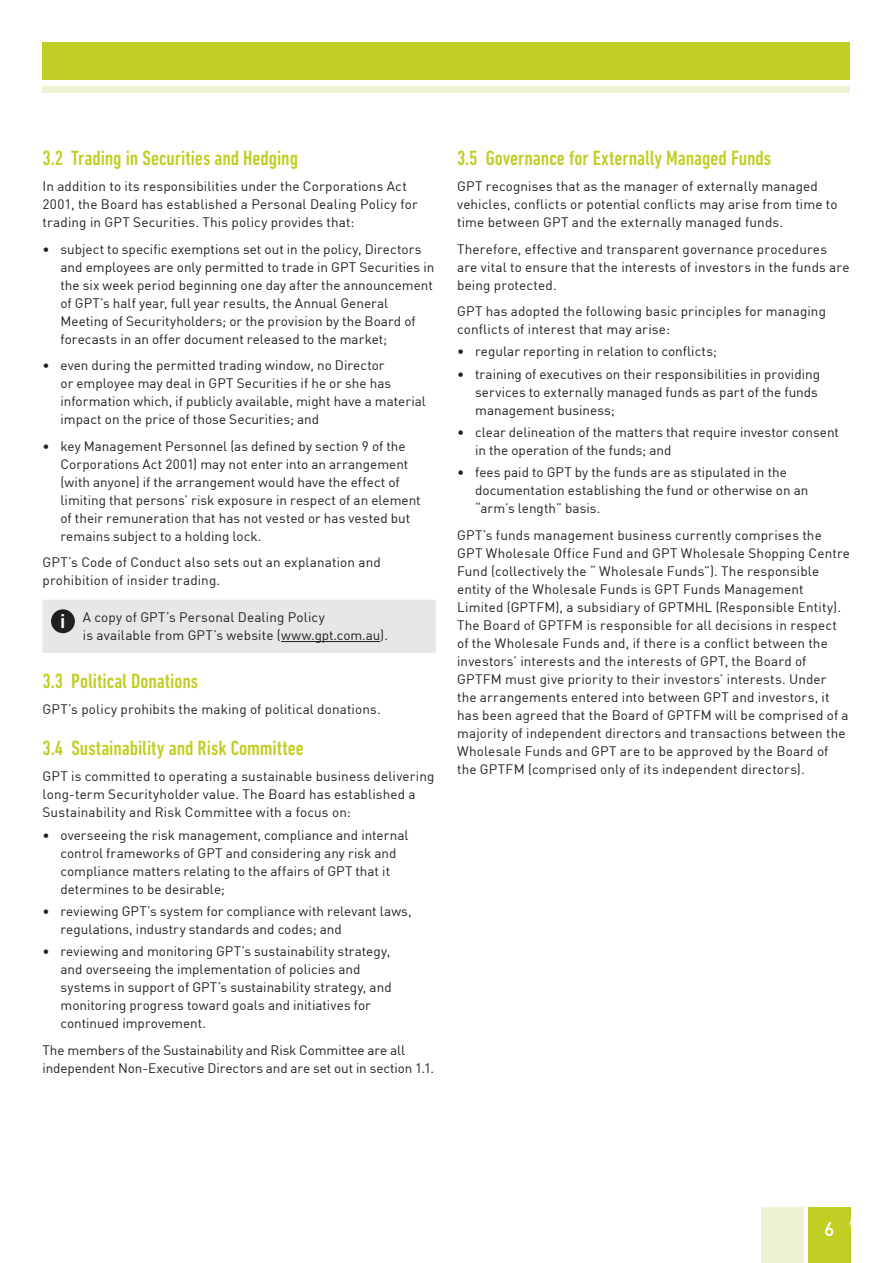
<style>
.page{position:relative;width:893px;height:1263px;background:#fff}
.page>*{position:absolute;margin:0;border:0;box-sizing:border-box;transform-origin:0 0}
.t1{font:500 condensed 21px "DIN Next LT Pro";letter-spacing:-.005em;color:#c1ce23}
.t2{font:500 19.5px "DIN";color:#fff}
.t3{font:13.5px/18px "DIN";letter-spacing:.005em;color:#231f20}
.t4{font:700 13.5px "DIN";color:#fff}
.s1{font-weight:700;font-size:19.35px;color:#fff}
</style>
<div class="page">
<div style="left:43px;top:43px;width:807px;height:37px;background:#c1ce23"></div>
<div style="left:43px;top:87px;width:807px;height:6px;background:#f0f3d3"></div>
<div style="left:43px;top:600px;width:393px;height:53px;background:#e6e7e9"></div>
<div style="left:51px;top:609px;width:24px;height:24px;background:#231f20;border-radius:50%"></div>
<hr style="left:281px;top:641px;width:99px;height:1px;background:#231f20">
<div style="left:808px;top:1208px;width:42px;height:55px;background:#c1ce23"></div>
<div style="left:761px;top:1208px;width:43px;height:55px;background:#f0f3d3"></div>
<h1 class="t1" style="left:43px;top:146px;width:257px">3.2 Trading in Securities and Hedging</h1>
<p class="t3" style="left:43px;top:177px;width:377px">In addition to its responsibilities under the Corporations Act<br>2001, the Board has established a Personal Dealing Policy for trading in GPT Securities. This policy provides that:</p>
<p class="t3" style="left:61px;top:239px;width:375px;text-indent:-18px">• subject to specific exemptions set out in the policy, Directors and employees are only permitted to trade in GPT Securities in the six week period beginning one day after the announcement of GPT’s half year, full year results, the Annual General Meeting of Securityholders; or the provision by the Board of forecasts in an offer document released to the market;</p>
<p class="t3" style="left:61px;top:356px;width:367px;text-indent:-18px">• even during the permitted trading window, no Director<br>or employee may deal in GPT Securities if he or she has information which, if publicly available, might have a material impact on the price of those Securities; and</p>
<p class="t3" style="left:61px;top:436px;width:362px;text-indent:-18px">• key Management Personnel (as defined by section 9 of the Corporations Act 2001) may not enter into an arrangement (with anyone) if the arrangement would have the effect of limiting that persons’ risk exposure in respect of an element of their remuneration that has not vested or has vested but remains subject to a holding lock.</p>
<p class="t3" style="left:43px;top:553px;width:340px">GPT’s Code of Conduct also sets out an explanation and prohibition of insider trading.</p>
<p class="t3" style="left:83px;top:608px;width:307px;text-indent:-23px"><span class="s1">i</span> A copy of GPT’s Personal Dealing Policy<br>is available from GPT’s website (www.gpt.com.au).</p>
<h1 class="t1" style="left:43px;top:669px;width:157px">3.3 Political Donations</h1>
<p class="t3" style="left:43px;top:700px;width:340px">GPT’s policy prohibits the making of political donations.</p>
<h1 class="t1" style="left:43px;top:736px;width:263px">3.4 Sustainability and Risk Committee</h1>
<p class="t3" style="left:43px;top:767px;width:394px">GPT is committed to operating a sustainable business delivering long-term Securityholder value. The Board has established a<br>Sustainability and Risk Committee with a focus on:</p>
<p class="t3" style="left:61px;top:825px;width:349px;text-indent:-18px">• overseeing the risk management, compliance and internal control frameworks of GPT and considering any risk and compliance matters relating to the affairs of GPT that it determines to be desirable;</p>
<p class="t3" style="left:61px;top:902px;width:353px;text-indent:-18px">• reviewing GPT’s system for compliance with relevant laws, regulations, industry standards and codes; and</p>
<p class="t3" style="left:61px;top:942px;width:333px;text-indent:-18px">• reviewing and monitoring GPT’s sustainability strategy, and overseeing the implementation of policies and systems in support of GPT’s sustainability strategy, and monitoring progress toward goals and initiatives for continued improvement.</p>
<p class="t3" style="left:43px;top:1040px;width:393px">The members of the Sustainability and Risk Committee are all independent Non-Executive Directors and are set out in section 1.1.</p>
<h1 class="t1" style="left:457px;top:146px;width:316px">3.5 Governance for Externally Managed Funds</h1>
<p class="t3" style="left:457px;top:177px;width:382px">GPT recognises that as the manager of externally managed vehicles, conflicts or potential conflicts may arise from time to time between GPT and the externally managed funds.</p>
<p class="t3" style="left:457px;top:239px;width:394px">Therefore, effective and transparent governance procedures are vital to ensure that the interests of investors in the funds are being protected.</p>
<p class="t3" style="left:457px;top:302px;width:370px">GPT has adopted the following basic principles for managing conflicts of interest that may arise:</p>
<p class="t3" style="left:457px;top:342px;width:261px">• regular reporting in relation to conflicts;</p>
<p class="t3" style="left:475px;top:364px;width:346px;text-indent:-18px">• training of executives on their responsibilities in providing services to externally managed funds as part of the funds management business;</p>
<p class="t3" style="left:475px;top:423px;width:365px;text-indent:-18px">• clear delineation of the matters that require investor consent in the operation of the funds; and</p>
<p class="t3" style="left:475px;top:463px;width:335px;text-indent:-18px">• fees paid to GPT by the funds are as stipulated in the documentation establishing the fund or otherwise on an “arm’s length” basis.</p>
<p class="t3" style="left:457px;top:525px;width:394px">GPT’s funds management business currently comprises the GPT Wholesale Office Fund and GPT Wholesale Shopping Centre Fund (collectively the “ Wholesale Funds”). The responsible entity of the Wholesale Funds is GPT Funds Management Limited (GPTFM), a subsidiary of GPTMHL (Responsible Entity).<br>The Board of GPTFM is responsible for all decisions in respect of the Wholesale Funds and, if there is a conflict between the investors’ interests and the interests of GPT, the Board of GPTFM must give priority to their investors’ interests. Under<br>the arrangements entered into between GPT and investors, it has been agreed that the Board of GPTFM will be comprised of a majority of independent directors and transactions between the Wholesale Funds and GPT are to be approved by the Board of the GPTFM (comprised only of its independent directors).</p>
<h2 class="t2" style="left:824px;top:1216px;width:12px">6</h2>
<p class="t4" style="left:849px;top:1212px;width:9px">6</p>
</div>
